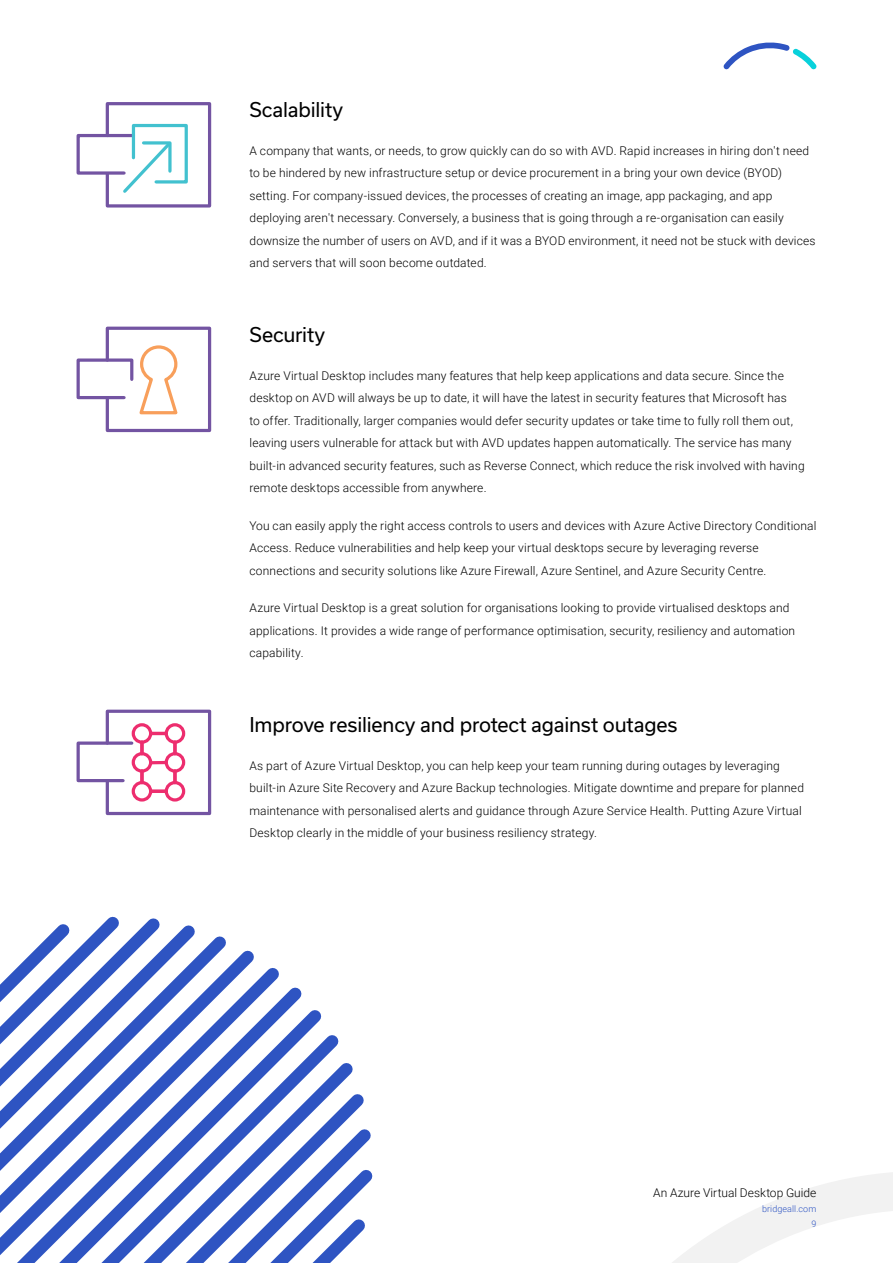
<style>
.page{position:relative;width:893px;height:1263px;background:#fff}
.page>*{position:absolute;margin:0;border:0;box-sizing:border-box;transform-origin:0 0}
.t1{font:19.5px "Usual";letter-spacing:-.01em;color:#000}
.t2{font:300 12px/22.5px "Roboto";letter-spacing:.015em;color:#000}
.t3{font:300 9px/15px "Roboto";letter-spacing:.01em;color:#2e55c3;text-align:right}
</style>
<div class="page">
<svg style="left:672px;top:1172px;width:221px;height:91px"></svg>
<svg style="left:723px;top:42px;width:94px;height:27px"></svg>
<svg style="left:0;top:916px;width:373px;height:347px"></svg>
<svg style="left:77px;top:327px;width:134px;height:105px"></svg>
<svg style="left:77px;top:102px;width:134px;height:106px"></svg>
<svg style="left:77px;top:710px;width:134px;height:105px"></svg>
<h1 class="t1" style="left:249px;top:99px;width:95px">Scalability</h1>
<p class="t2" style="left:249px;top:139px;width:568px">A company that wants, or needs, to grow quickly can do so with AVD. Rapid increases in hiring don't need to be hindered by new infrastructure setup or device procurement in a bring your own device (BYOD) setting. For company-issued devices, the processes of creating an image, app packaging, and app deploying aren't necessary. Conversely, a business that is going through a re-organisation can easily downsize the number of users on AVD, and if it was a BYOD environment, it need not be stuck with devices and servers that will soon become outdated.</p>
<h1 class="t1" style="left:249px;top:324px;width:77px">Security</h1>
<p class="t2" style="left:249px;top:364px;width:557px">Azure Virtual Desktop includes many features that help keep applications and data secure. Since the desktop on AVD will always be up to date, it will have the latest in security features that Microsoft has<br>to offer. Traditionally, larger companies would defer security updates or take time to fully roll them out, leaving users vulnerable for attack but with AVD updates happen automatically. The service has many built-in advanced security features, such as Reverse Connect, which reduce the risk involved with having remote desktops accessible from anywhere.</p>
<p class="t2" style="left:249px;top:514px;width:568px">You can easily apply the right access controls to users and devices with Azure Active Directory Conditional<br>Access. Reduce vulnerabilities and help keep your virtual desktops secure by leveraging reverse connections and security solutions like Azure Firewall, Azure Sentinel, and Azure Security Centre.</p>
<p class="t2" style="left:249px;top:596px;width:547px">Azure Virtual Desktop is a great solution for organisations looking to provide virtualised desktops and applications. It provides a wide range of performance optimisation, security, resiliency and automation capability.</p>
<h1 class="t1" style="left:249px;top:714px;width:430px">Improve resiliency and protect against outages</h1>
<p class="t2" style="left:249px;top:754px;width:556px">As part of Azure Virtual Desktop, you can help keep your team running during outages by leveraging built-in Azure Site Recovery and Azure Backup technologies. Mitigate downtime and prepare for planned maintenance with personalised alerts and guidance through Azure Service Health. Putting Azure Virtual Desktop clearly in the middle of your business resiliency strategy.</p>
<p class="t2" style="left:653px;top:1181px;width:165px">An Azure Virtual Desktop Guide</p>
<p class="t3" style="left:762px;top:1201px;width:56px">bridgeall.com<br>9</p>
</div>
